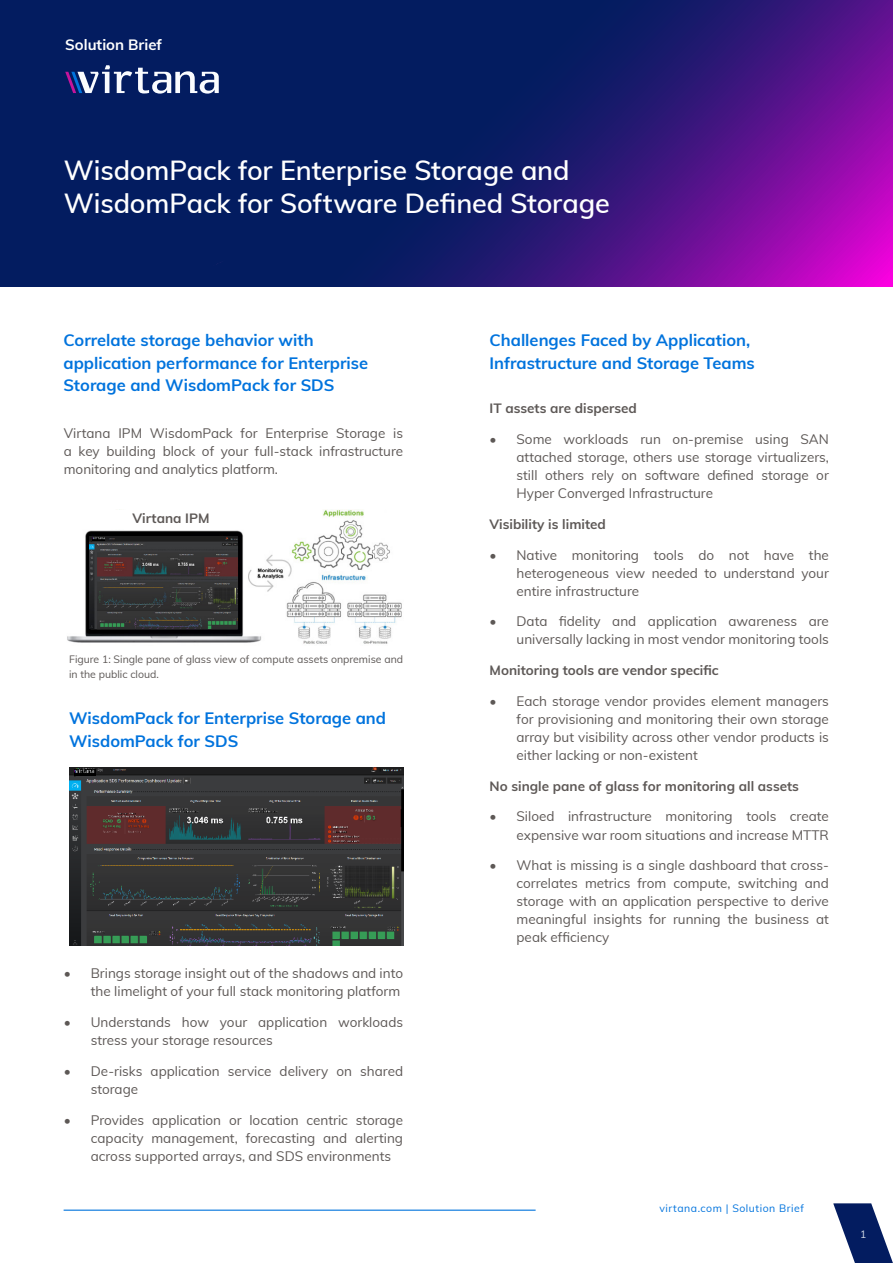
<style>
.page{position:relative;width:893px;height:1263px;background:#fff}
.page>*{position:absolute;margin:0;border:0;box-sizing:border-box;transform-origin:0 0}
.title-italic-medium{font:600 27px/32.4px "Muli";letter-spacing:-.005em;color:#fff}
.Section_Heading{font:700 16.5px/22.5px "Muli";color:#0073dd}
.t1{font:700 15px "Muli";color:#fff}
.Body_Copy{font:13.5px/18px "Muli";color:#5d5856;text-align:justify}
.Body_Copy-2{font:700 13.5px "Muli";color:#5d5856}
.Body_Copy-3{font:10.5px/15px "Muli";color:#5d5856}
.t2{font:10.5px "Muli";letter-spacing:.05em;color:#0073dd}
.t3{font:10.5px "Muli";color:#d2dae7}
</style>
<div class="page">
<svg style="left:0;top:0;width:893px;height:44px;background:#101a67"></svg>
<hr style="left:64px;top:1209px;width:472px;height:2px;background:#0073dd">
<svg style="left:833px;top:1203px;width:60px;height:60px"></svg>
<svg style="left:0;top:44px;width:893px;height:243px;background:#1b196c"></svg>
<svg style="left:0;top:49px;width:893px;height:237px;background:#271772"></svg>
<svg style="left:0;top:53px;width:893px;height:230px;background:#231870"></svg>
<svg style="left:0;top:57px;width:893px;height:224px;background:#231870"></svg>
<svg style="left:0;top:61px;width:893px;height:218px;background:#271772"></svg>
<svg style="left:0;top:65px;width:893px;height:211px;background:#37167b"></svg>
<svg style="left:0;top:68px;width:893px;height:174px;background:#241971"></svg>
<img style="left:67px;top:510px;width:335px;height:134px">
<div style="left:108px;top:510px;width:125px;height:18px;background:#fff"></div>
<img style="left:69px;top:767px;width:334px;height:178px">
<img style="left:89px;top:536px;width:149px;height:93px">
<img style="left:72px;top:767px;width:23px;height:8px">
<img style="left:91px;top:536px;width:14px;height:4px">
<p class="t1" style="left:65px;top:34px;width:98px">Solution Brief</p>
<p class="title-italic-medium" style="left:64px;top:153px;width:548px">WisdomPack for Enterprise Storage and<br>WisdomPack for Software Defined Storage</p>
<p class="Section_Heading" style="left:63px;top:328px;width:306px">Correlate storage behavior with application performance for Enterprise<br>Storage and WisdomPack for SDS</p>
<p class="Section_Heading" style="left:490px;top:328px;width:267px">Challenges Faced by Application,<br>Infrastructure and Storage Teams</p>
<p class="Body_Copy" style="left:64px;top:423px;width:341px">Virtana IPM WisdomPack for Enterprise Storage is a key building block of your full-stack infrastructure monitoring and analytics platform.</p>
<p class="Body_Copy-2" style="left:132px;top:508px;width:79px">Virtana IPM</p>
<p class="Body_Copy-3" style="left:69px;top:651px;width:336px">Figure 1: Single pane of glass view of compute assets onpremise and in the public cloud.</p>
<p class="Section_Heading" style="left:69px;top:706px;width:319px">WisdomPack for Enterprise Storage and<br>WisdomPack for SDS</p>
<p class="Body_Copy" style="left:64px;top:964px;width:341px;text-align:right">• Brings storage insight out of the shadows and into the limelight of your full stack monitoring platform</p>
<p class="Body_Copy" style="left:91px;top:1012px;width:314px;text-indent:-27px">• Understands how your application workloads stress your storage resources</p>
<p class="Body_Copy" style="left:91px;top:1061px;width:314px;text-indent:-27px">• De-risks application service delivery on shared storage</p>
<p class="Body_Copy" style="left:91px;top:1110px;width:314px;text-indent:-27px">• Provides application or location centric storage capacity management, forecasting and alerting across supported arrays, and SDS environments</p>
<p class="Body_Copy-2" style="left:490px;top:399px;width:149px">IT assets are dispersed</p>
<p class="Body_Copy" style="left:517px;top:430px;width:314px;text-indent:-27px">• Some workloads run on-premise using SAN attached storage, others use storage virtualizers, still others rely on software defined storage or Hyper Converged Infrastructure</p>
<p class="Body_Copy-2" style="left:490px;top:514px;width:118px">Visibility is limited</p>
<p class="Body_Copy" style="left:517px;top:545px;width:314px;text-indent:-27px">• Native monitoring tools do not have the heterogeneous view needed to understand your entire infrastructure</p>
<p class="Body_Copy" style="left:490px;top:612px;width:341px;text-align:right">• Data fidelity and application awareness are universally lacking in most vendor monitoring tools</p>
<p class="Body_Copy-2" style="left:490px;top:660px;width:231px">Monitoring tools are vendor specific</p>
<p class="Body_Copy" style="left:517px;top:691px;width:314px;text-indent:-27px">• Each storage vendor provides element managers for provisioning and monitoring their own storage array but visibility across other vendor products is either lacking or non-existent</p>
<p class="Body_Copy-2" style="left:490px;top:776px;width:311px">No single pane of glass for monitoring all assets</p>
<p class="Body_Copy" style="left:490px;top:807px;width:341px;text-align:right">• Siloed infrastructure monitoring tools create expensive war room situations and increase MTTR</p>
<p class="Body_Copy" style="left:517px;top:856px;width:314px;text-indent:-27px">• What is missing is a single dashboard that cross&shy;correlates metrics from compute, switching and storage with an application perspective to derive meaningful insights for running the business at peak efficiency</p>
<p class="t2" style="left:659px;top:1201px;width:146px">virtana.com | Solution Brief</p>
<p class="t3" style="left:860px;top:1227px;width:8px">1</p>
</div>
